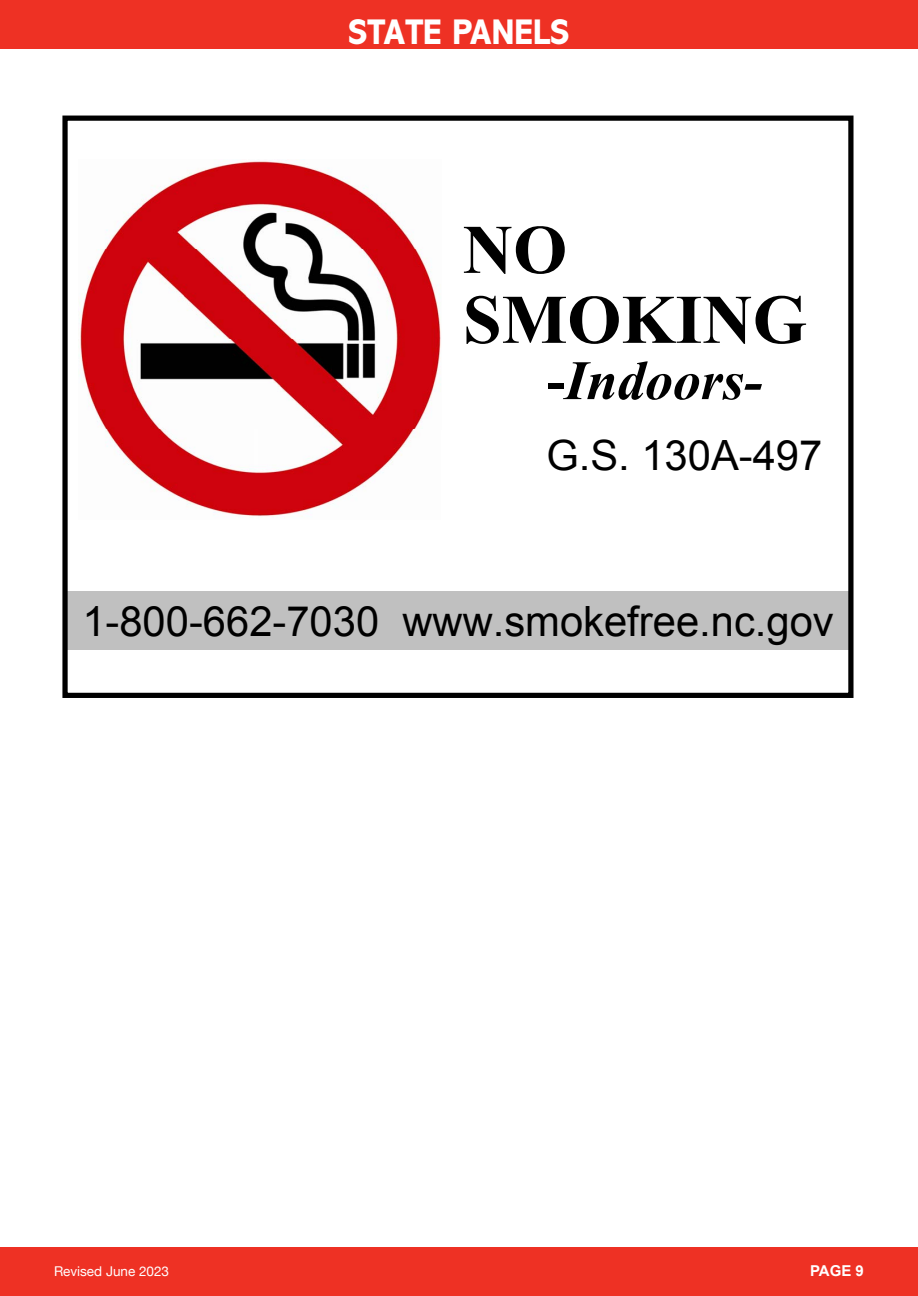
<style>
.page{position:relative;width:918px;height:1296px;background:#fff}
.page>*{position:absolute;margin:0;border:0;box-sizing:border-box;transform-origin:0 0}
.t1{font:700 69.6px/69.9px "Times New Roman";color:#000}
.t2{font:italic 700 55.65px "Times New Roman";color:#000}
.t3{font:41.7px "Arial";color:#000}
.t4{font:800 36px "Abadi MT Pro";color:#fff;scale:.9 1}
.t5{font:700 15px "Arial";color:#fff}
.t6{font:13.5px "Helvetica Neue";color:#fff}
.s1{font-style:normal}
</style>
<div class="page">
<div style="left:0;top:0;width:918px;height:49px;background:#ee3124"></div>
<div style="left:0;top:1247px;width:918px;height:49px;background:#ee3124"></div>
<div style="left:65px;top:591px;width:786px;height:59px;background:#c0c0c0"></div>
<div style="left:62px;top:116px;width:792px;height:582px;border:5px solid #000"></div>
<img style="left:80px;top:160px;width:361px;height:356px">
<p class="t4" style="left:349px;top:12px;width:247px">STATE PANELS</p>
<h1 class="t1" style="left:463px;top:213px;width:345px">NO<br>SMOKING</h1>
<h2 class="t2" style="left:546px;top:342px;width:218px"><span class="s1">-</span>Indoors-</h2>
<p class="t3" style="left:546px;top:428px;width:277px">G.S. 130A-497</p>
<p class="t3" style="left:82px;top:594px;width:753px">1-800-662-7030 www.smokefree.nc.gov</p>
<p class="t6" style="left:54px;top:1262px;width:117px">Revised June 2023</p>
<p class="t5" style="left:810px;top:1261px;width:55px">PAGE 9</p>
</div>
